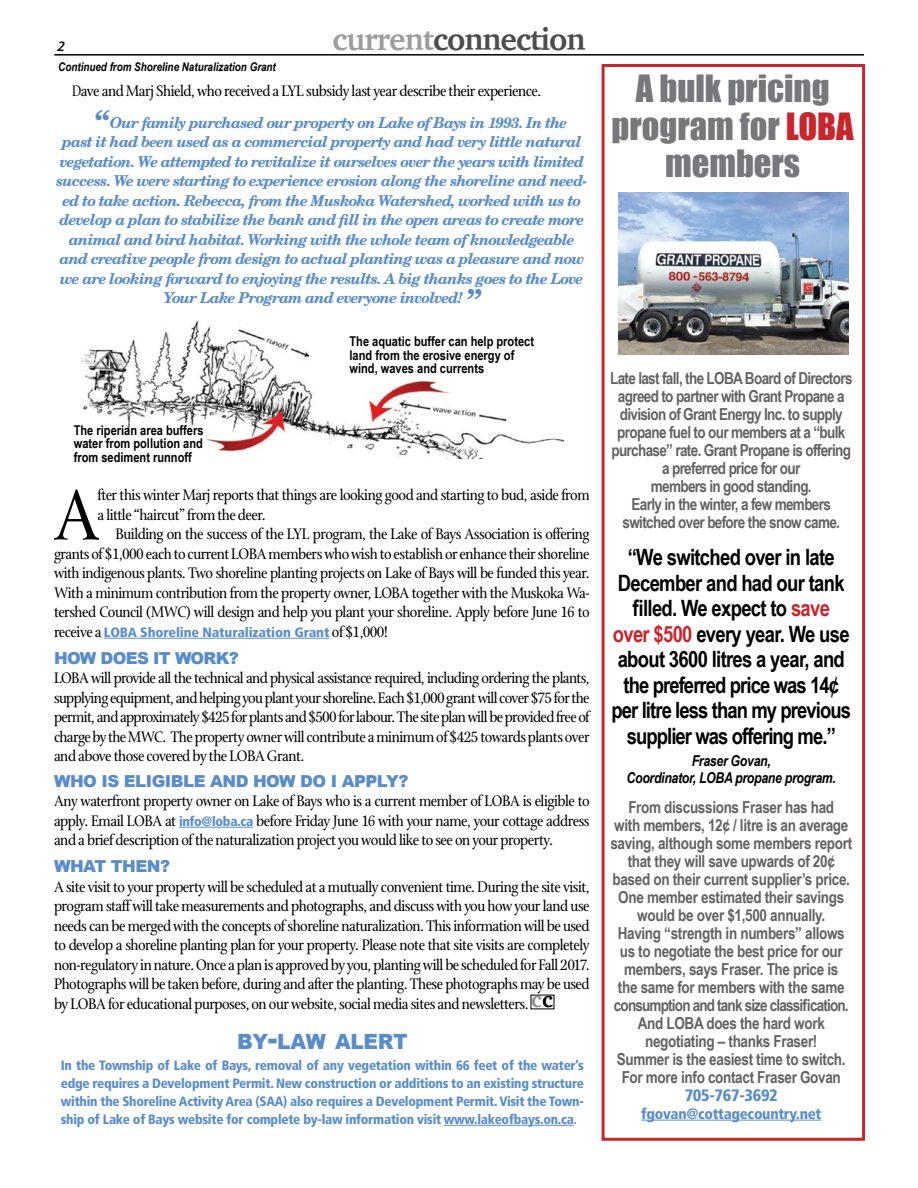
<style>
.page{position:relative;width:918px;height:1188px;background:#fff}
.page>*{position:absolute;margin:0;border:0;box-sizing:border-box;transform-origin:0 0}
.t1{font:77.4px "Stone Print";color:#000}
.t2{font:34.5px/37.5px "Impact";color:#77787b;text-align:center}
.t3{font:700 31.5px "Charter";letter-spacing:-.03em;color:#4d4d4f}
.t4{font:700 22.5px/25.5px "Arial Narrow";letter-spacing:-.03em;color:#000;text-align:center}
.t5{font:700 22.5px "Charter";color:#919396}
.t6{font:900 21px "Arial";letter-spacing:-.015em;color:#598dca;scale:.96 1}
.t7{font:16.5px/19.5px "Stone Print";letter-spacing:-.03em;color:#000;text-align:justify}
.t8{font:700 16.5px/18px "Arial Narrow";letter-spacing:-.02em;color:#616264;text-align:center}
.t9{font:700 16.5px/18px "Arial Narrow";letter-spacing:-.04em;color:#616264;text-align:center}
.t10{font:16.5px "Stone Print";letter-spacing:-.03em;color:#000;scale:.85 1}
.t11{font:900 16.5px "Arial";letter-spacing:-.03em;color:#598dca}
.t12{font:italic 700 15px "Century Sch L";letter-spacing:-.05em;color:#598dca}
.t13{font:italic 700 15px "Arial Narrow";letter-spacing:-.02em;color:#000}
.t14{font:900 condensed 15px "Frutiger";letter-spacing:-.02em;color:#598dca}
.t15{font:900 condensed 13.5px/18px "Frutiger";letter-spacing:-.02em;color:#598dca;text-align:justify}
.t16{font:700 13.5px/13.5px "Arial Narrow";color:#000;text-align:justify}
.t17{font:900 condensed 13.5px "Frutiger";letter-spacing:-.02em;color:#598dca;scale:1.05 1}
.t18{font:italic 600 13.5px "Bell Stone Sans";color:#000}
.t19{font:italic 700 12px "Arial Narrow";color:#000}
.s1{color:#9b9da0}
.s2{font-size:30px}
.s3{font-family:"Stone Print";font-weight:400;font-stretch:normal;font-size:16.5px;color:#000}
.s4{font-family:"Frutiger";font-weight:900;font-stretch:condensed;font-size:13.5px;color:#598dca}
.s5{color:#000}
.s6{color:#5d8cc9}
.s7{font-family:"Arial Narrow";font-weight:700;font-stretch:normal}
.s8{color:#c9252c}
.s9{font-family:"Frutiger";font-weight:900;font-stretch:condensed;color:#598dca}
</style>
<div class="page">
<div style="left:602px;top:64px;width:263px;height:1077px;border:3px solid #c9252c"></div>
<hr style="left:54px;top:54px;width:810px;height:2px;background:#000">
<img style="left:618px;top:192px;width:230px;height:162px">
<hr style="left:641px;top:1120px;width:180px;height:1px;background:#598dca">
<hr style="left:104px;top:638px;width:225px;height:1px;background:#598dca">
<hr style="left:179px;top:827px;width:74px;height:1px;background:#598dca">
<hr style="left:444px;top:1125px;width:130px;height:1px;background:#5d8cc9">
<img style="left:81px;top:321px;width:482px;height:137px">
<p class="t18" style="left:57px;top:38px;width:9px">2</p>
<p class="t19" style="left:58px;top:58px;width:219px">Continued from Shoreline Naturalization Grant</p>
<p class="t3" style="left:332px;top:12px;width:255px"><span class="s1">current</span>connection</p>
<p class="t10" style="left:72px;top:82px;width:554px">Dave and Marj Shield, who received a LYL subsidy last year describe their experience.</p>
<p class="t12" style="left:94px;top:113px;width:475px"><span class="s2">“</span>Our family purchased our property on Lake of Bays in 1993. In the</p>
<p class="t12" style="left:62px;top:132px;width:521px">past it had been used as a commercial property and had very little natural</p>
<p class="t12" style="left:59px;top:152px;width:526px">vegetation. We attempted to revitalize it ourselves over the years with limited</p>
<p class="t12" style="left:56px;top:171px;width:533px">success. We were starting to experience erosion along the shoreline and need-</p>
<p class="t12" style="left:62px;top:191px;width:520px">ed to take action. Rebecca, from the Muskoka Watershed, worked with us to</p>
<p class="t12" style="left:60px;top:210px;width:526px">develop a plan to stabilize the bank and fill in the open areas to create more</p>
<p class="t12" style="left:69px;top:230px;width:507px">animal and bird habitat. Working with the whole team of knowledgeable</p>
<p class="t12" style="left:59px;top:249px;width:526px">and creative people from design to actual planting was a pleasure and now</p>
<p class="t12" style="left:60px;top:269px;width:525px">we are looking forward to enjoying the results. A big thanks goes to the Love</p>
<p class="t12" style="left:164px;top:288px;width:318px">Your Lake Program and everyone involved! <span class="s2">”</span></p>
<p class="t16" style="left:74px;top:423px;width:131px">The riperian area buffers water from pollution and from sediment runnoff</p>
<p class="t16" style="left:350px;top:334px;width:186px">The aquatic buffer can help protect land from the erosive energy of</p>
<p class="t16" style="left:350px;top:361px;width:136px">wind, waves and currents</p>
<p class="t1" style="left:54px;top:471px;width:48px">A</p>
<p class="t7" style="left:97px;top:486px;width:494px">fter this winter Marj reports that things are looking good and starting to bud, aside from a little “haircut” from the deer.</p>
<p class="t7" style="left:54px;top:525px;width:537px;text-indent:61px">Building on the success of the LYL program, the Lake of Bays Association is offering grants of $1,000 each to current LOBA members who wish to establish or enhance their shoreline with indigenous plants. Two shoreline planting projects on Lake of Bays will be funded this year.<br>With a minimum contribution from the property owner, LOBA together with the Muskoka Wa&shy;tershed Council (MWC) will design and help you plant your shoreline. Apply before June 16 to</p>
<p class="t17" style="left:54px;top:624px;width:320px"><span class="s3">receive a</span> LOBA Shoreline Naturalization Grant <span class="s3">of $1,000!</span></p>
<p class="t11" style="left:54px;top:646px;width:186px">HOW DOES IT WORK?</p>
<p class="t7" style="left:54px;top:669px;width:537px">LOBA will provide all the technical and physical assistance required, including ordering the plants, supplying equipment, and helping you plant your shoreline. Each $1,000 grant will cover $75 for the permit, and approximately $425 for plants and $500 for labour. The site plan will be provided free of charge by the MWC. The property owner will contribute a minimum of $425 towards plants over and above those covered by the LOBA Grant.</p>
<p class="t11" style="left:54px;top:769px;width:356px">WHO IS ELIGIBLE AND HOW DO I APPLY?</p>
<p class="t7" style="left:54px;top:792px;width:537px">Any waterfront property owner on Lake of Bays who is a current member of LOBA is eligible to apply. Email LOBA at <span class="s4">info@loba.ca</span> before Friday June 16 with your name, your cottage address and a brief description of the naturalization project you would like to see on your property.</p>
<p class="t11" style="left:54px;top:855px;width:118px">WHAT THEN?</p>
<p class="t7" style="left:54px;top:877px;width:537px">A site visit to your property will be scheduled at a mutually convenient time. During the site visit, program staff will take measurements and photographs, and discuss with you how your land use needs can be merged with the concepts of shoreline naturalization. This information will be used to develop a shoreline planting plan for your property. Please note that site visits are completely non-regulatory in nature. Once a plan is approved by you, planting will be scheduled for Fall 2017.</p>
<p class="t7" style="left:54px;top:975px;width:537px">Photographs will be taken before, during and after the planting. These photographs may be used by LOBA for educational purposes, on our website, social media sites and newsletters.</p>
<p class="t5" style="left:531px;top:980px;width:23px">c<span class="s5">c</span></p>
<p class="t6" style="left:237px;top:1026px;width:179px">BY<span class="s2">-</span>LAW ALERT</p>
<p class="t15" style="left:61px;top:1056px;width:525px">In the Township of Lake of Bays, removal of any vegetation within 66 feet of the water’s edge requires a Development Permit. New construction or additions to an existing structure within the Shoreline Activity Area (SAA) also requires a Development Permit. Visit the Town&shy;ship of Lake of Bays website for complete by-law information visit <span class="s6">www.lakeofbays.on.ca</span><span class="s7">.</span></p>
<p class="t2" style="left:612px;top:69px;width:244px">A bulk pricing program for <span class="s8">LOBA </span>members</p>
<p class="t9" style="left:610px;top:368px;width:244px">Late last fall, the LOBA Board of Directors agreed to partner with Grant Propane a division of Grant Energy Inc. to supply propane fuel to our members at a “bulk purchase” rate. Grant Propane is offering a preferred price for our</p>
<p class="t9" style="left:651px;top:476px;width:162px">members in good standing.</p>
<p class="t9" style="left:623px;top:494px;width:219px">Early in the winter, a few members switched over before the snow came.</p>
<p class="t4" style="left:611px;top:543px;width:241px">“We switched over in late<br>December and had our tank filled. We expect to <span class="s8">save over $500</span> every year. We use about 3600 litres a year, and the preferred price was 14¢ per litre less than my previous supplier was offering me.”</p>
<p class="t13" style="left:692px;top:750px;width:81px">Fraser Govan,</p>
<p class="t13" style="left:627px;top:766px;width:211px">Coordinator, LOBA propane program.</p>
<p class="t8" style="left:610px;top:797px;width:243px">From discussions Fraser has had<br>with members, 12¢ / litre is an average saving, although some members report that they will save upwards of 20¢ based on their current supplier’s price.<br>One member estimated their savings would be over $1,500 annually.</p>
<p class="t8" style="left:614px;top:923px;width:236px">Having “strength in numbers” allows us to negotiate the best price for our members, says Fraser. The price is the same for members with the same consumption and tank size classification.<br>And LOBA does the hard work</p>
<p class="t8" style="left:645px;top:1031px;width:174px">negotiating – thanks Fraser!</p>
<p class="t8" style="left:617px;top:1049px;width:230px">Summer is the easiest time to switch.<br>For more info contact Fraser Govan<br><span class="s9">705-767-3692</span></p>
<p class="t14" style="left:641px;top:1104px;width:182px">fgovan@cottagecountry.net</p>
</div>
